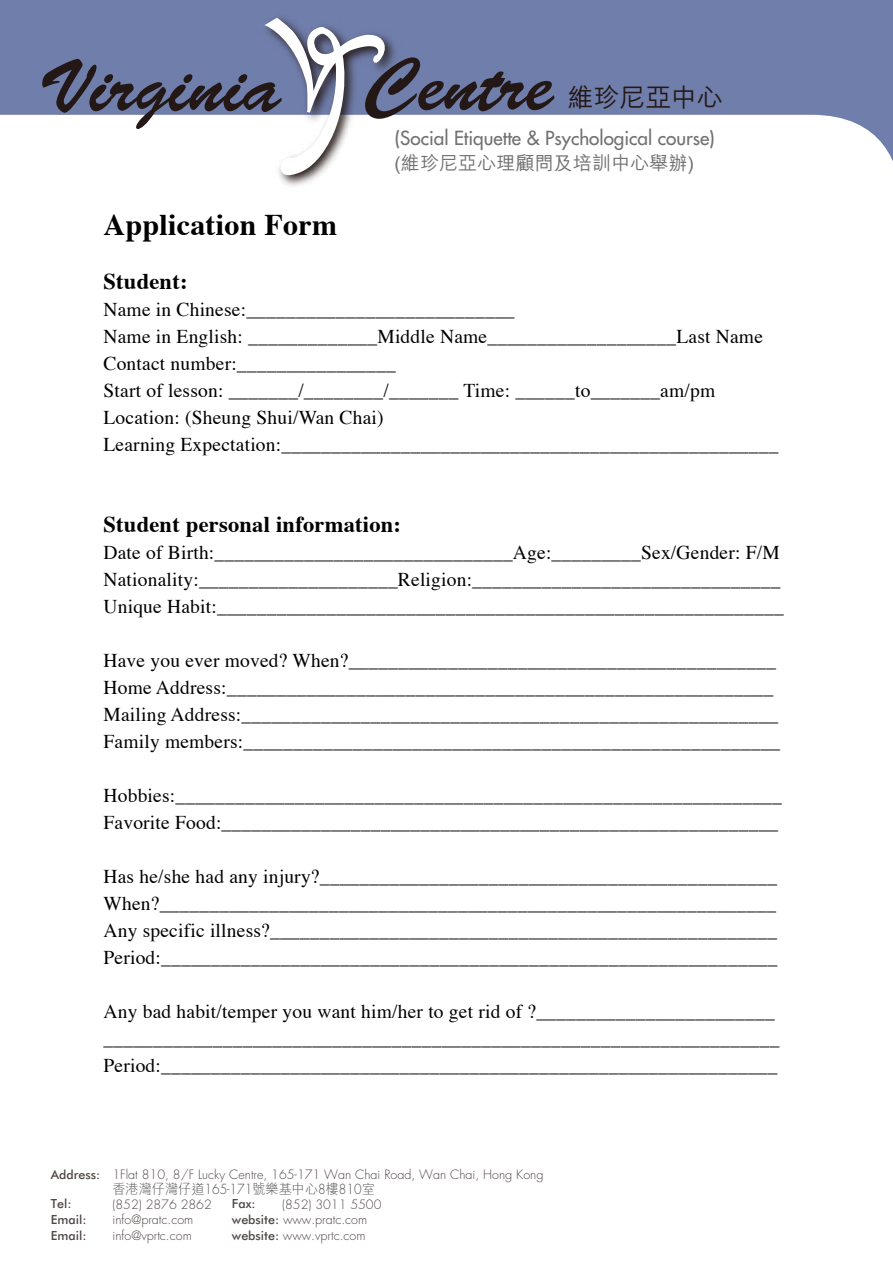
<style>
.page{position:relative;width:893px;height:1263px;background:#fff}
.page>*{position:absolute;margin:0;border:0;box-sizing:border-box;transform-origin:0 0}
.t1{font:700 30px "Times";letter-spacing:.01em;color:#000}
.t2{font:500 25.95px "M Hei";color:#231815}
.t3{font:700 22.5px "Times";letter-spacing:.01em;color:#000}
.t4{font:19.5px/27px "Times";letter-spacing:.01em;color:#000}
.t5{font:18.9px "Futura";color:#727172}
.t6{font:500 18.9px "M Hei";letter-spacing:.01em;color:#727172}
.t7{font:300 13.65px "M Hei";color:#4d4d4d;scale:.96 1}
.t8{font:300 12.6px/15.6px "Futura";color:#4f4644}
.t9{font:500 12.6px "Futura BT";color:#4f4644}
.s1{font-family:"Futura BT";font-weight:500}
.s2{font-family:"Futura";font-size:13.5px}
</style>
<div class="page">
<svg style="left:0;top:0;width:893px;height:161px;fill:#707eab"></svg>
<img style="left:256px;top:9px;width:145px;height:177px">
<svg style="left:42px;top:16px;width:512px;height:163px"></svg>
<h2 class="t2" style="left:568px;top:84px;width:157px">維珍尼亞中心</h2>
<p class="t5" style="left:395px;top:125px;width:322px">(Social Etiquette &amp; Psychological course)</p>
<p class="t6" style="left:395px;top:153px;width:301px">(維珍尼亞心理顧問及培訓中心舉辦)</p>
<h1 class="t1" style="left:104px;top:196px;width:235px">Application Form</h1>
<p class="t3" style="left:104px;top:260px;width:86px">Student:</p>
<p class="t4" style="left:104px;top:294px;width:676px">Name in Chinese:___________________________<br>Name in English: _____________Middle Name___________________Last Name Contact number:________________<br>Start of lesson: _______/________/_______ Time: ______to_______am/pm Location: (Sheung Shui/Wan Chai)<br>Learning Expectation:__________________________________________________</p>
<p class="t3" style="left:104px;top:503px;width:299px">Student personal information:</p>
<p class="t4" style="left:104px;top:537px;width:682px">Date of Birth:______________________________Age:_________Sex/Gender: F/M<br>Nationality:____________________Religion:_______________________________<br>Unique Habit:_________________________________________________________</p>
<p class="t4" style="left:104px;top:645px;width:678px">Have you ever moved? When?___________________________________________ Home Address:_______________________________________________________ Mailing Address:______________________________________________________ Family members:______________________________________________________</p>
<p class="t4" style="left:104px;top:780px;width:680px">Hobbies:_____________________________________________________________<br>Favorite Food:________________________________________________________</p>
<p class="t4" style="left:104px;top:861px;width:676px;text-align:justify">Has he/she had any injury?______________________________________________ When?______________________________________________________________ Any specific illness?___________________________________________________ Period:______________________________________________________________</p>
<p class="t4" style="left:104px;top:996px;width:678px">Any bad habit/temper you want him/her to get rid of ?________________________ ____________________________________________________________________<br>Period:______________________________________________________________</p>
<p class="t8" style="left:51px;top:1167px;width:494px"><span class="s1">Address:</span> 1Flat 810, 8/F Lucky Centre, 165-171 Wan Chai Road, Wan Chai, Hong Kong</p>
<p class="t9" style="left:51px;top:1196px;width:22px">Tel:</p>
<p class="t8" style="left:112px;top:1196px;width:101px">(852) 2876 2862</p>
<p class="t9" style="left:51px;top:1212px;width:37px">Email:</p>
<p class="t8" style="left:112px;top:1212px;width:82px">info@pratc.com</p>
<p class="t9" style="left:51px;top:1227px;width:37px">Email:</p>
<p class="t8" style="left:112px;top:1228px;width:81px">info@vprtc.com</p>
<p class="t7" style="left:113px;top:1182px;width:275px">香港灣仔灣仔道<span class="s2">165-171</span>號樂基中心<span class="s2">8</span>樓<span class="s2">810</span>室</p>
<p class="t8" style="left:232px;top:1196px;width:151px;text-indent:50px">(852) 3011 5500 <span class="s1">website:</span> www.pratc.com <span class="s1">website:</span> www.vprtc.com</p>
<p class="t9" style="left:232px;top:1196px;width:25px">Fax:</p>
</div>
